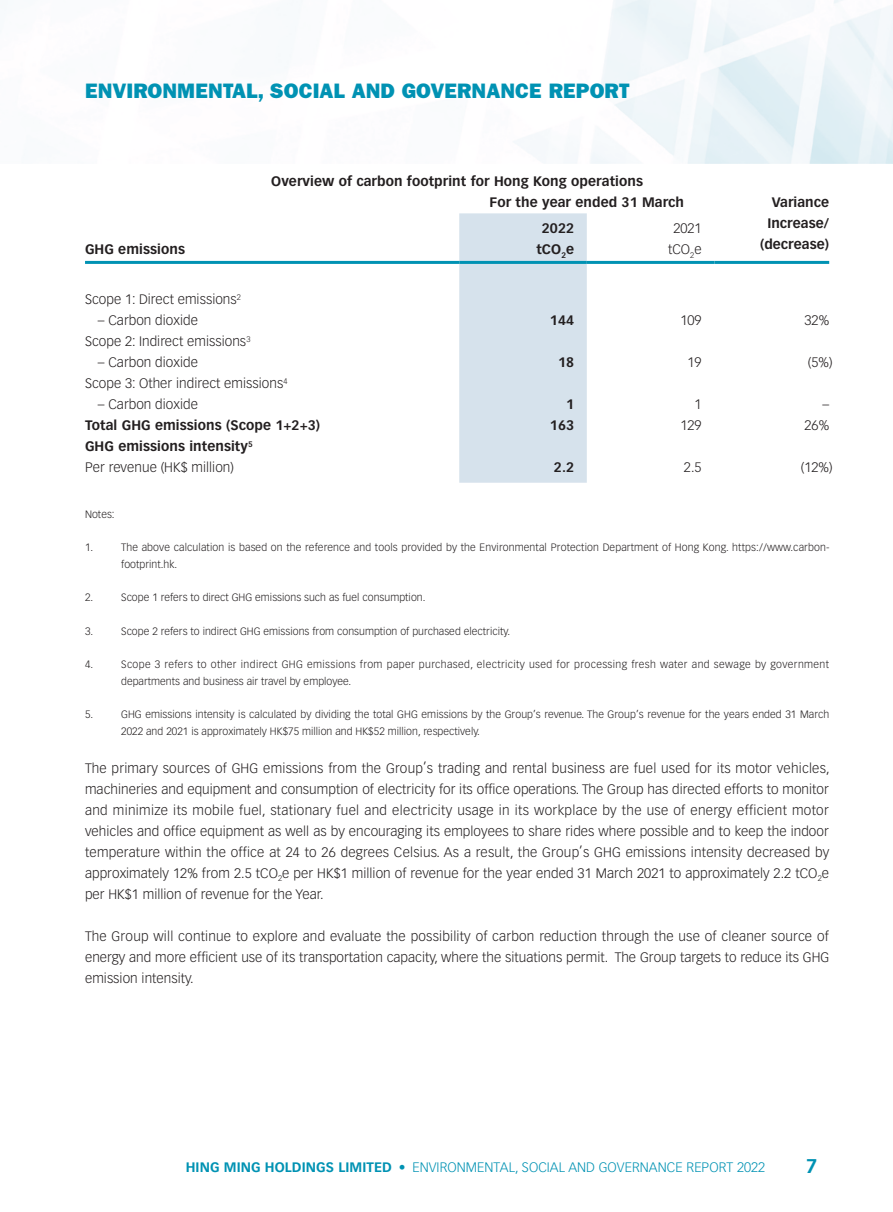
<style>
.page{position:relative;width:893px;height:1212px;background:#fff}
.page>*{position:absolute;margin:0;border:0;box-sizing:border-box;transform-origin:0 0}
.t1{font:21px "ITC Franklin Gothic Std Hvy";letter-spacing:.005em;color:#0092b3}
.t2{font:700 19.5px "Vectora LT Std";color:#0092b3}
.t3{font:300 13.5px/21px "Vectora LT Std";letter-spacing:.005em;color:#231f20;text-align:justify}
.t4{font:700 13.5px/21px "Vectora LT Std";letter-spacing:.005em;color:#231f20}
.t5{font:300 13.5px "Vectora LT Std";letter-spacing:.005em;color:#0092b3}
.t6{font:300 10.5px/16.5px "Vectora LT Std";letter-spacing:.01em;color:#231f20}
.t7{font:300 10.5px/16.5px "Vectora LT Std";letter-spacing:.035em;color:#231f20}
.s1{font-weight:700}
</style>
<div class="page">
<svg style="left:459px;top:213px;width:128px;height:270px;background:#d6e2ec"></svg>
<hr style="left:85px;top:261px;width:374px;height:3px;background:#0092b3">
<hr style="left:459px;top:261px;width:128px;height:3px;background:#0092b3">
<hr style="left:587px;top:261px;width:127px;height:3px;background:#0092b3">
<hr style="left:714px;top:261px;width:115px;height:3px;background:#0092b3">
<h1 class="t1" style="left:85px;top:78px;width:546px">ENVIRONMENTAL, SOCIAL AND GOVERNANCE REPORT</h1>
<p class="t4" style="left:490px;top:171px;width:196px;text-indent:-218px">Overview of carbon footprint for Hong Kong operations<br>For the year ended 31 March</p>
<p class="t4" style="left:760px;top:192px;width:71px;text-align:right">Variance<br>Increase/ (decrease)</p>
<p class="t4" style="left:542px;top:217px;width:34px">2022</p>
<p class="t3" style="left:673px;top:218px;width:30px">2021</p>
<p class="t4" style="left:85px;top:238px;width:101px">GHG emissions</p>
<p class="t4" style="left:536px;top:238px;width:39px">tCO<sub>2</sub>e</p>
<p class="t3" style="left:668px;top:239px;width:35px">tCO<sub>2</sub>e</p>
<p class="t3" style="left:85px;top:289px;width:157px">Scope 1: Direct emissions<sup>2</sup></p>
<p class="t3" style="left:98px;top:310px;width:102px">– Carbon dioxide</p>
<p class="t4" style="left:550px;top:310px;width:26px">144</p>
<p class="t3" style="left:680px;top:310px;width:23px">109</p>
<p class="t3" style="left:804px;top:310px;width:26px">32%</p>
<p class="t3" style="left:85px;top:331px;width:167px">Scope 2: Indirect emissions<sup>3</sup></p>
<p class="t3" style="left:98px;top:352px;width:102px">– Carbon dioxide</p>
<p class="t4" style="left:558px;top:352px;width:18px">18</p>
<p class="t3" style="left:687px;top:352px;width:16px">19</p>
<p class="t3" style="left:808px;top:352px;width:26px">(5%)</p>
<p class="t3" style="left:85px;top:373px;width:204px">Scope 3: Other indirect emissions<sup>4</sup></p>
<p class="t3" style="left:98px;top:394px;width:102px">– Carbon dioxide</p>
<p class="t4" style="left:566px;top:394px;width:9px">1</p>
<p class="t3" style="left:695px;top:394px;width:9px">1</p>
<p class="t3" style="left:822px;top:394px;width:8px">–</p>
<p class="t4" style="left:85px;top:415px;width:237px">Total GHG emissions (Scope 1+2+3)</p>
<p class="t4" style="left:550px;top:415px;width:26px">163</p>
<p class="t3" style="left:680px;top:415px;width:23px">129</p>
<p class="t3" style="left:804px;top:415px;width:26px">26%</p>
<p class="t3" style="left:85px;top:436px;width:169px"><span class="s1">GHG emissions intensity</span><sup>5<br></sup>Per revenue (HK$ million)</p>
<p class="t4" style="left:554px;top:457px;width:22px">2.2</p>
<p class="t3" style="left:684px;top:457px;width:19px">2.5</p>
<p class="t3" style="left:801px;top:457px;width:33px">(12%)</p>
<p class="t6" style="left:85px;top:506px;width:31px">Notes:</p>
<p class="t6" style="left:85px;top:539px;width:10px">1.</p>
<p class="t6" style="left:121px;top:539px;width:710px">The above calculation is based on the reference and tools provided by the Environmental Protection Department of Hong Kong. https://www.carbon&shy;footprint.hk.</p>
<p class="t6" style="left:85px;top:589px;width:10px">2.</p>
<p class="t6" style="left:121px;top:589px;width:306px">Scope 1 refers to direct GHG emissions such as fuel consumption.</p>
<p class="t6" style="left:85px;top:623px;width:10px">3.</p>
<p class="t6" style="left:121px;top:623px;width:390px">Scope 2 refers to indirect GHG emissions from consumption of purchased electricity.</p>
<p class="t6" style="left:85px;top:656px;width:10px">4.</p>
<p class="t7" style="left:121px;top:656px;width:709px">Scope 3 refers to other indirect GHG emissions from paper purchased, electricity used for processing fresh water and sewage by government departments and business air travel by employee.</p>
<p class="t6" style="left:85px;top:706px;width:10px">5.</p>
<p class="t6" style="left:121px;top:706px;width:710px">GHG emissions intensity is calculated by dividing the total GHG emissions by the Group’s revenue. The Group’s revenue for the years ended 31 March<br>2022 and 2021 is approximately HK$75 million and HK$52 million, respectively.</p>
<p class="t3" style="left:85px;top:758px;width:746px">The primary sources of GHG emissions from the Group’s trading and rental business are fuel used for its motor vehicles, machineries and equipment and consumption of electricity for its office operations. The Group has directed efforts to monitor and minimize its mobile fuel, stationary fuel and electricity usage in its workplace by the use of energy efficient motor vehicles and office equipment as well as by encouraging its employees to share rides where possible and to keep the indoor temperature within the office at 24 to 26 degrees Celsius. As a result, the Group’s GHG emissions intensity decreased by approximately 12% from 2.5 tCO<sub>2</sub>e per HK$1 million of revenue for the year ended 31 March 2021 to approximately 2.2 tCO<sub>2</sub>e per HK$1 million of revenue for the Year.</p>
<p class="t3" style="left:85px;top:926px;width:746px">The Group will continue to explore and evaluate the possibility of carbon reduction through the use of cleaner source of energy and more efficient use of its transportation capacity, where the situations permit. The Group targets to reduce its GHG emission intensity.</p>
<p class="t5" style="left:186px;top:1159px;width:581px"><span class="s1">HING MING HOLDINGS LIMITED</span> • ENVIRONMENTAL, SOCIAL AND GOVERNANCE REPORT 2022</p>
<h2 class="t2" style="left:806px;top:1154px;width:13px">7</h2>
</div>
